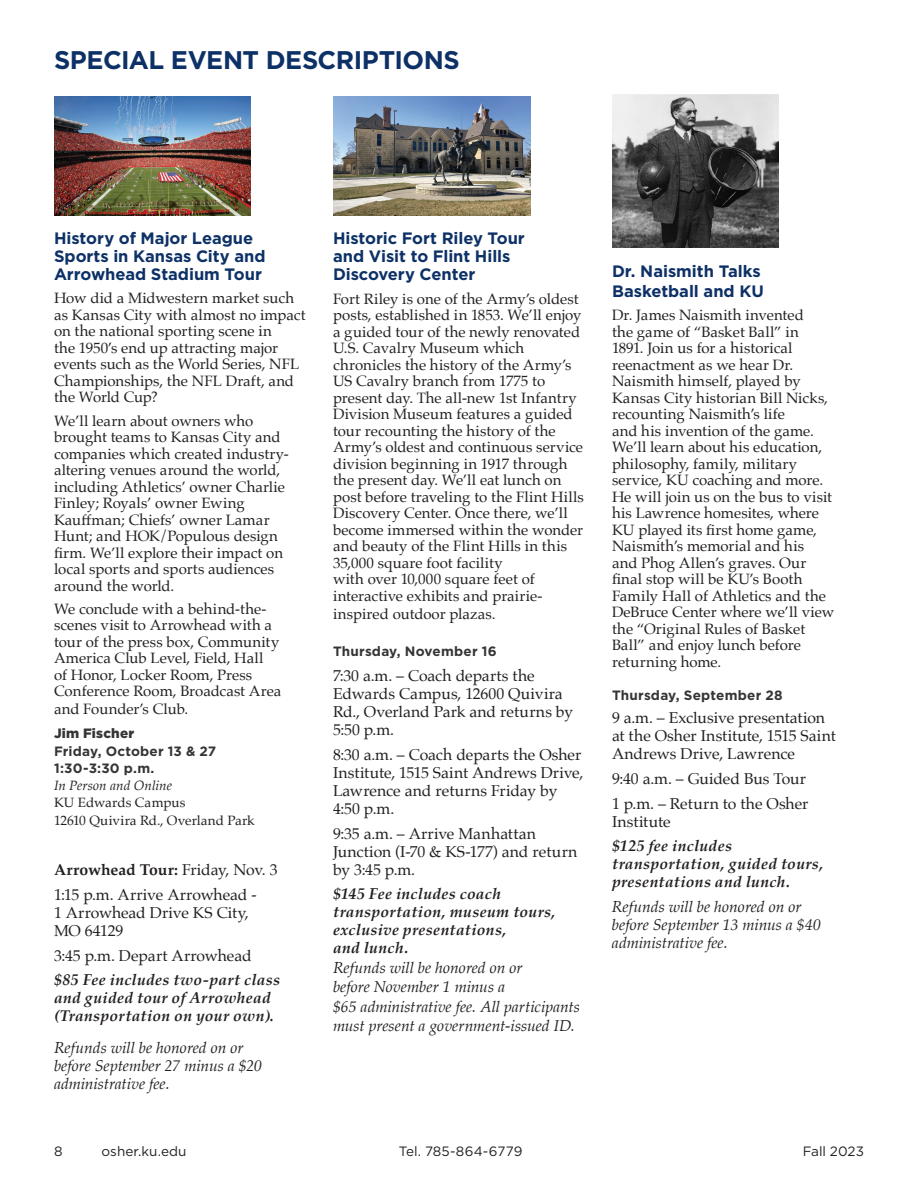
<style>
.page{position:relative;width:918px;height:1188px;background:#fff}
.page>*{position:absolute;margin:0;border:0;box-sizing:border-box;transform-origin:0 0}
.t1{font:700 25.5px "Gotham";letter-spacing:-.02em;color:#0d3166}
.course_headline{font:700 16.5px/18px "Gotham";letter-spacing:-.005em;color:#0d3166}
.catalog_body{font:15.75px/18px "Palatino";color:#231f20}
.catalog_body-2{font:italic 700 15.75px/18px "Palatino";letter-spacing:.02em;color:#231f20}
.catalog_body-3{font:italic 15.75px/19.5px "Palatino";color:#231f20}
.Days_Instructors{font:15.75px/18px "Palatino";letter-spacing:-.005em;color:#231f20}
.course_headline-2{font:italic 15.75px/18px "Palatino";color:#231f20}
.catalog_body-4{font:700 15.75px "Palatino";color:#231f20}
.catalog_body-5{font:15px/16.5px "Palatino";color:#231f20}
.Days_Instructors-2{font:700 13.5px "Gotham";letter-spacing:.015em;color:#363536}
.Days_Instructors-3{font:13.5px "Palatino";color:#231f20}
.t2{font:13.5px "Gotham";color:#231f20}
.catalog_body-6{font:700 13.5px "Gotham";letter-spacing:.015em;color:#363536}
.Days_Instructors-4{font:italic 13.5px "Palatino";color:#231f20}
.t3{font:900 13.5px "Gotham";letter-spacing:.02em;color:#363536}
.s1{font-weight:400}
</style>
<div class="page">
<img style="left:54px;top:96px;width:197px;height:120px">
<img style="left:334px;top:96px;width:196px;height:120px">
<img style="left:613px;top:95px;width:165px;height:153px">
<h1 class="t1" style="left:54px;top:43px;width:407px">SPECIAL EVENT DESCRIPTIONS</h1>
<h2 class="course_headline" style="left:54px;top:229px;width:213px">History of Major League<br>Sports in Kansas City and<br>Arrowhead Stadium Tour</h2>
<p class="catalog_body-5" style="left:54px;top:290px;width:253px">How did a Midwestern market such as Kansas City with almost no impact on the national sporting scene in<br>the 1950’s end up attracting major events such as the World Series, NFL<br>Championships, the NFL Draft, and the World Cup?</p>
<p class="catalog_body-5" style="left:54px;top:412px;width:236px">We’ll learn about owners who brought teams to Kansas City and companies which created industry&shy;altering venues around the world, including Athletics’ owner Charlie<br>Finley; Royals’ owner Ewing<br>Kauffman; Chiefs’ owner Lamar<br>Hunt; and HOK/Populous design firm. We’ll explore their impact on local sports and sports audiences around the world.</p>
<p class="catalog_body-5" style="left:54px;top:601px;width:229px">We conclude with a behind-the&shy;scenes visit to Arrowhead with a tour of the press box, Community<br>America Club Level, Field, Hall<br>of Honor, Locker Room, Press<br>Conference Room, Broadcast Area</p>
<p class="catalog_body-5" style="left:54px;top:701px;width:136px">and Founder’s Club.</p>
<p class="t3" style="left:54px;top:724px;width:82px">Jim Fischer</p>
<p class="Days_Instructors-2" style="left:54px;top:742px;width:164px">Friday, October 13 &amp; 27</p>
<p class="Days_Instructors-2" style="left:54px;top:759px;width:102px">1:30-3:30 p.m.</p>
<p class="Days_Instructors-4" style="left:54px;top:774px;width:120px">In Person and Online</p>
<p class="Days_Instructors-3" style="left:54px;top:792px;width:133px">KU Edwards Campus</p>
<p class="Days_Instructors-3" style="left:54px;top:809px;width:202px">12610 Quivira Rd., Overland Park</p>
<p class="catalog_body-4" style="left:54px;top:856px;width:225px">Arrowhead Tour: <span class="s1">Friday, Nov. 3</span></p>
<p class="catalog_body" style="left:54px;top:885px;width:204px">1:15 p.m. Arrive Arrowhead -<br>1 Arrowhead Drive KS City,<br>MO 64129</p>
<p class="catalog_body" style="left:54px;top:946px;width:199px">3:45 p.m. Depart Arrowhead</p>
<p class="catalog_body-2" style="left:54px;top:971px;width:228px">$85 Fee includes two-part class and guided tour of Arrowhead (Transportation on your own).</p>
<h2 class="course_headline-2" style="left:54px;top:1038px;width:210px">Refunds will be honored on or before September 27 minus a $20 administrative fee.</h2>
<h2 class="course_headline" style="left:333px;top:230px;width:193px">Historic Fort Riley Tour and Visit to Flint Hills<br>Discovery Center</h2>
<p class="catalog_body-5" style="left:333px;top:290px;width:252px">Fort Riley is one of the Army’s oldest posts, established in 1853. We’ll enjoy a guided tour of the newly renovated U.S. Cavalry Museum which chronicles the history of the Army’s US Cavalry branch from 1775 to present day. The all-new 1st Infantry Division Museum features a guided tour recounting the history of the Army’s oldest and continuous service division beginning in 1917 through the present day. We’ll eat lunch on post before traveling to the Flint Hills Discovery Center. Once there, we’ll become immersed within the wonder and beauty of the Flint Hills in this 35,000 square foot facility<br>with over 10,000 square feet of interactive exhibits and prairie-</p>
<p class="catalog_body-5" style="left:333px;top:605px;width:164px">inspired outdoor plazas.</p>
<p class="catalog_body-6" style="left:333px;top:643px;width:165px">Thursday, November 16</p>
<p class="catalog_body" style="left:333px;top:667px;width:242px">7:30 a.m. – Coach departs the<br>Edwards Campus, 12600 Quivira<br>Rd., Overland Park and returns by<br>5:50 p.m.</p>
<p class="catalog_body" style="left:333px;top:745px;width:252px">8:30 a.m. – Coach departs the Osher<br>Institute, 1515 Saint Andrews Drive,<br>Lawrence and returns Friday by<br>4:50 p.m.</p>
<p class="catalog_body" style="left:333px;top:824px;width:246px">9:35 a.m. – Arrive Manhattan<br>Junction (I-70 &amp; KS-177) and return by 3:45 p.m.</p>
<p class="catalog_body-2" style="left:333px;top:885px;width:224px">$145 Fee includes coach transportation, museum tours, exclusive presentations,<br>and lunch.</p>
<p class="catalog_body-3" style="left:333px;top:958px;width:248px">Refunds will be honored on or<br>before November 1 minus a<br>$65 administrative fee. All participants must present a government-issued ID.</p>
<h2 class="course_headline" style="left:612px;top:262px;width:153px;line-height:19.5px">Dr. Naismith Talks<br>Basketball and KU</h2>
<p class="catalog_body-5" style="left:612px;top:307px;width:224px">Dr. James Naismith invented<br>the game of “Basket Ball” in<br>1891. Join us for a historical reenactment as we hear Dr.<br>Naismith himself, played by<br>Kansas City historian Bill Nicks, recounting Naismith’s life<br>and his invention of the game.<br>We’ll learn about his education, philosophy, family, military service, KU coaching and more.<br>He will join us on the bus to visit his Lawrence homesites, where<br>KU played its first home game,<br>Naismith’s memorial and his<br>and Phog Allen’s graves. Our final stop will be KU’s Booth<br>Family Hall of Athletics and the<br>DeBruce Center where we’ll view the “Original Rules of Basket<br>Ball” and enjoy lunch before returning home.</p>
<p class="Days_Instructors-2" style="left:612px;top:686px;width:172px">Thursday, September 28</p>
<p class="Days_Instructors" style="left:612px;top:709px;width:225px">9 a.m. – Exclusive presentation at the Osher Institute, 1515 Saint<br>Andrews Drive, Lawrence</p>
<p class="catalog_body" style="left:612px;top:769px;width:196px">9:40 a.m. – Guided Bus Tour</p>
<p class="catalog_body" style="left:612px;top:794px;width:198px">1 p.m. – Return to the Osher<br>Institute</p>
<p class="catalog_body-2" style="left:612px;top:837px;width:213px">$125 fee includes transportation, guided tours, presentations and lunch.</p>
<p class="catalog_body-3" style="left:612px;top:897px;width:211px;line-height:18px">Refunds will be honored on or before September 13 minus a $40 administrative fee.</p>
<p class="t2" style="left:54px;top:1143px;width:10px">8</p>
<p class="t2" style="left:102px;top:1143px;width:86px">osher.ku.edu</p>
<p class="t2" style="left:399px;top:1143px;width:125px">Tel. 785-864-6779</p>
<p class="t2" style="left:803px;top:1143px;width:63px">Fall 2023</p>
</div>
